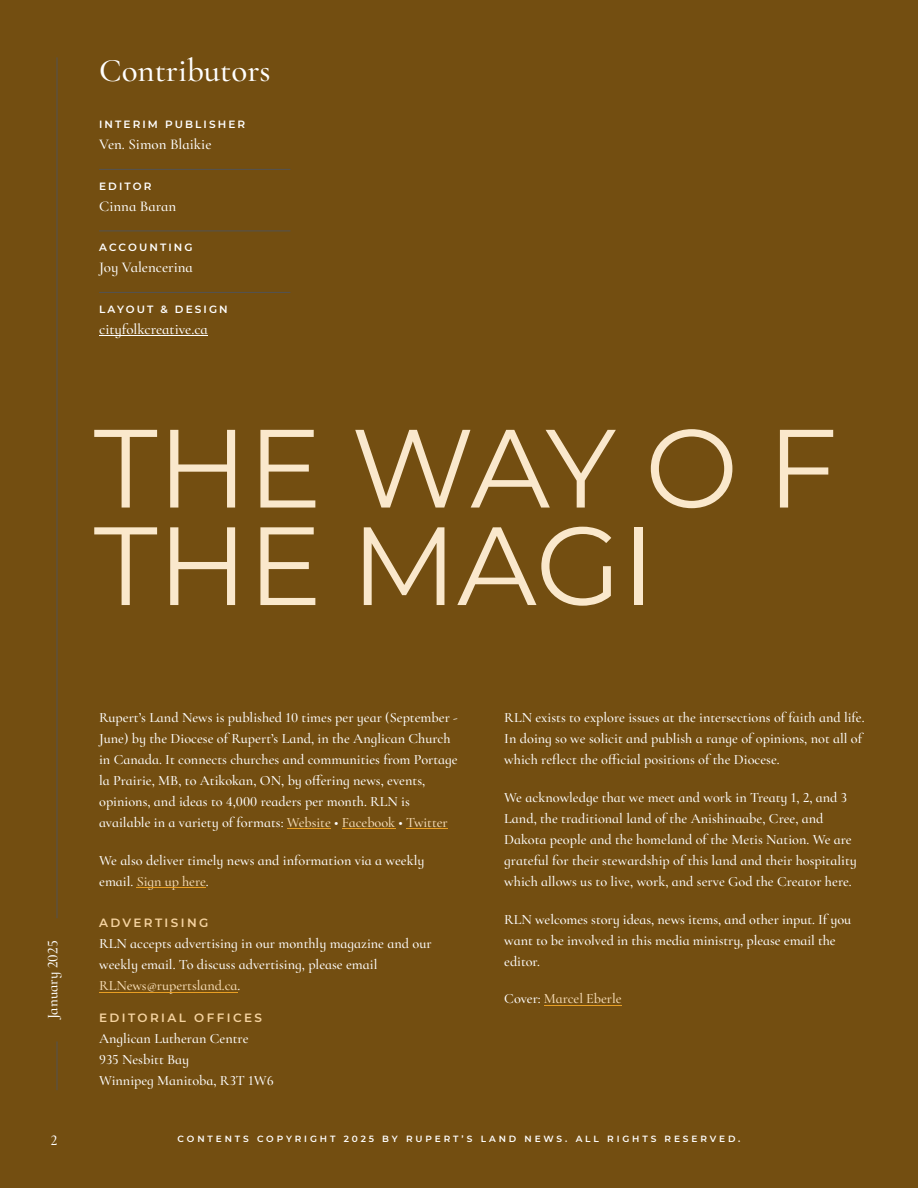
<style>
.page{position:relative;width:918px;height:1188px;background:#734e11}
.page>*{position:absolute;margin:0;border:0;box-sizing:border-box;transform-origin:0 0}
.t1{font:111px/97.5px "Montserrat";color:#fae8cc}
.t2{font:500 33px "Cormorant Infant";color:#fff}
.t3{font:500 15px "Cormorant Infant";color:#fff}
.t4{font:500 14.25px/21px "Cormorant Infant";color:#fff}
.t5{font:500 14.25px "Cormorant Infant";letter-spacing:-.005em;color:#f7ddb6}
.t6{font:600 12px "Montserrat";letter-spacing:.2em;color:#f5d3a0}
.t7{font:600 10.5px "Montserrat";letter-spacing:.2em;color:#fff}
.t8{font:600 9px "Montserrat";letter-spacing:.32em;color:#fff}
.s1{color:#f7ddb6}
.s2{color:#fff}
</style>
<div class="page">
<hr style="left:57px;top:57px;width:1px;height:861px;background:#535353">
<hr style="left:57px;top:1041px;width:1px;height:49px;background:#535353">
<hr style="left:99px;top:169px;width:191px;height:1px;background:#535353">
<hr style="left:99px;top:231px;width:191px;height:1px;background:#535353">
<hr style="left:99px;top:292px;width:191px;height:1px;background:#535353">
<hr style="left:99px;top:335px;width:109px;height:1px;background:#fff">
<hr style="left:287px;top:828px;width:44px;height:1px;background:#e89e23">
<hr style="left:342px;top:828px;width:53px;height:1px;background:#e89e23">
<hr style="left:406px;top:828px;width:42px;height:1px;background:#e89e23">
<hr style="left:137px;top:887px;width:69px;height:1px;background:#e89e23">
<hr style="left:99px;top:992px;width:138px;height:1px;background:#e89e23">
<hr style="left:544px;top:1005px;width:78px;height:1px;background:#e89e23">
<h2 class="t2" style="left:99px;top:51px;width:173px">Contributors</h2>
<p class="t7" style="left:99px;top:118px;width:148px">INTERIM PUBLISHER</p>
<p class="t3" style="left:99px;top:136px;width:114px">Ven. Simon Blaikie</p>
<p class="t7" style="left:99px;top:180px;width:54px">EDITOR</p>
<p class="t3" style="left:99px;top:197px;width:79px">Cinna Baran</p>
<p class="t7" style="left:99px;top:241px;width:95px">ACCOUNTING</p>
<p class="t3" style="left:99px;top:259px;width:95px">Joy Valencerina</p>
<p class="t7" style="left:99px;top:303px;width:130px">LAYOUT &amp; DESIGN</p>
<p class="t3" style="left:99px;top:320px;width:110px">cityfolkcreative.ca</p>
<h1 class="t1" style="left:94px;top:419px;width:745px">THE WAY O F<br>THE MAGI</h1>
<p class="t3" style="left:44px;top:1019px;width:80px;rotate:-90deg">January 2025</p>
<p class="t3" style="left:51px;top:1131px;width:8px">2</p>
<p class="t4" style="left:99px;top:707px;width:360px">Rupert’s Land News is published 10 times per year (September - June) by the Diocese of Rupert’s Land, in the Anglican Church in Canada. It connects churches and communities from Portage la Prairie, MB, to Atikokan, ON, by offering news, events, opinions, and ideas to 4,000 readers per month. RLN is available in a variety of formats: <span class="s1">Website</span> • <span class="s1">Facebook</span> • <span class="s1">Twitter</span></p>
<p class="t4" style="left:99px;top:850px;width:327px">We also deliver timely news and information via a weekly email. <span class="s1">Sign up here</span>.</p>
<p class="t6" style="left:99px;top:916px;width:111px">ADVERTISING</p>
<p class="t4" style="left:99px;top:933px;width:334px">RLN accepts advertising in our monthly magazine and our weekly email. To discuss advertising, please email<br><span class="s1">RLNews@rupertsland.ca</span>.</p>
<p class="t6" style="left:99px;top:1010px;width:165px">EDITORIAL OFFICES</p>
<p class="t4" style="left:99px;top:1028px;width:176px">Anglican Lutheran Centre<br>935 Nesbitt Bay<br>Winnipeg Manitoba, R3T 1W6</p>
<p class="t4" style="left:504px;top:707px;width:362px">RLN exists to explore issues at the intersections of faith and life.<br>In doing so we solicit and publish a range of opinions, not all of which reflect the official positions of the Diocese.</p>
<p class="t4" style="left:504px;top:787px;width:354px">We acknowledge that we meet and work in Treaty 1, 2, and 3<br>Land, the traditional land of the Anishinaabe, Cree, and Dakota people and the homeland of the Metis Nation. We are grateful for their stewardship of this land and their hospitality which allows us to live, work, and serve God the Creator here.</p>
<p class="t4" style="left:504px;top:908px;width:348px">RLN welcomes story ideas, news items, and other input. If you want to be involved in this media ministry, please email the editor.</p>
<p class="t5" style="left:504px;top:990px;width:119px"><span class="s2">Cover:</span> Marcel Eberle</p>
<p class="t8" style="left:178px;top:1134px;width:564px">CONTENTS COPYRIGHT 2025 BY RUPERT’S LAND NEWS. ALL RIGHTS RESERVED.</p>
</div>
